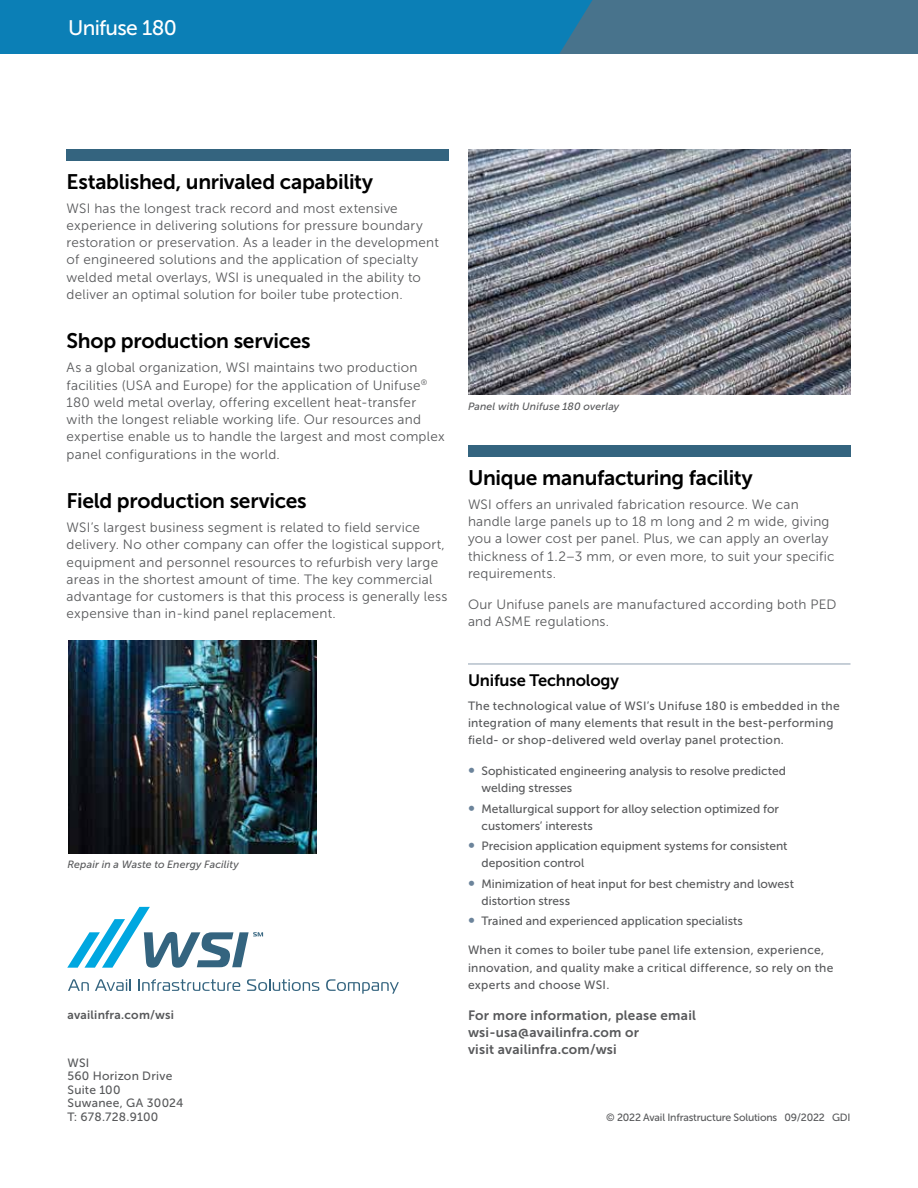
<style>
.page{position:relative;width:918px;height:1188px;background:#fff}
.page>*{position:absolute;margin:0;border:0;box-sizing:border-box;transform-origin:0 0}
.t1{font:21px "Museo Sans 700";letter-spacing:-.015em;color:#000}
.t2{font:21px "Museo Sans 500";letter-spacing:-.03em;color:#fff}
.t3{font:16.5px "Museo Sans 700";letter-spacing:-.01em;color:#000}
.t4{font:13.5px/17.2px "Museo Sans 300";letter-spacing:.015em;color:#58595b}
.t5{font:13.5px/17.2px "Museo Sans 700";letter-spacing:.015em;color:#58595b}
.t6{font:12px/17.2px "Museo Sans 500";letter-spacing:.01em;color:#58595b}
.t7{font:12px "Museo Sans 700";letter-spacing:.02em;color:#58595b}
.t8{font:italic 10.5px "Museo Sans 500";letter-spacing:.015em;color:#58595b}
.t9{font:10.5px "Museo Sans 500";letter-spacing:-.02em;color:#58595b}
.s1{font-family:"Museo Sans 700";font-size:13.5px;color:#6c849b}
</style>
<div class="page">
<div style="left:0;top:0;width:918px;height:54px;background:#48738c"></div>
<div style="left:0;top:0;width:593px;height:54px;background:#0b7fb6"></div>
<svg style="left:67px;top:907px;width:196px;height:61px"></svg>
<svg style="left:68px;top:979px;width:21px;height:12px"></svg>
<svg style="left:95px;top:979px;width:36px;height:12px"></svg>
<svg style="left:138px;top:979px;width:102px;height:12px"></svg>
<svg style="left:247px;top:979px;width:72px;height:12px"></svg>
<svg style="left:326px;top:979px;width:73px;height:15px"></svg>
<hr style="left:468px;top:664px;width:382px;height:1px;background:#8f9fb1">
<div style="left:468px;top:445px;width:382px;height:12px;background:#34647f"></div>
<div style="left:67px;top:149px;width:382px;height:12px;background:#34647f"></div>
<img style="left:68px;top:640px;width:248px;height:213px">
<img style="left:468px;top:149px;width:382px;height:245px">
<h1 class="t2" style="left:68px;top:16px;width:111px">Unifuse 180</h1>
<h1 class="t1" style="left:67px;top:170px;width:308px">Established, unrivaled capability</h1>
<p class="t4" style="left:67px;top:200px;width:374px">WSI has the longest track record and most extensive experience in delivering solutions for pressure boundary restoration or preservation. As a leader in the development of engineered solutions and the application of specialty welded metal overlays, WSI is unequaled in the ability to deliver an optimal solution for boiler tube protection.</p>
<h1 class="t1" style="left:67px;top:329px;width:245px">Shop production services</h1>
<p class="t4" style="left:67px;top:359px;width:380px">As a global organization, WSI maintains two production facilities (USA and Europe) for the application of Unifuse<sup>® </sup>180 weld metal overlay, offering excellent heat-transfer with the longest reliable working life. Our resources and expertise enable us to handle the largest and most complex panel configurations in the world.</p>
<h1 class="t1" style="left:67px;top:489px;width:241px">Field production services</h1>
<p class="t4" style="left:67px;top:519px;width:382px">WSI’s largest business segment is related to field service delivery. No other company can offer the logistical support, equipment and personnel resources to refurbish very large areas in the shortest amount of time. The key commercial advantage for customers is that this process is generally less expensive than in-kind panel replacement.</p>
<p class="t8" style="left:68px;top:859px;width:173px">Repair in a Waste to Energy Facility</p>
<p class="t7" style="left:68px;top:1008px;width:108px">availinfra.com/wsi</p>
<p class="t6" style="left:68px;top:1056px;width:117px;line-height:13.5px">WSI<br>560 Horizon Drive<br>Suite 100<br>Suwanee, GA 30024<br>T: 678.728.9100</p>
<p class="t8" style="left:468px;top:401px;width:153px">Panel with Unifuse 180 overlay</p>
<h1 class="t1" style="left:468px;top:466px;width:286px">Unique manufacturing facility</h1>
<p class="t4" style="left:468px;top:496px;width:368px">WSI offers an unrivaled fabrication resource. We can handle large panels up to 18 m long and 2 m wide, giving you a lower cost per panel. Plus, we can apply an overlay thickness of 1.2–3 mm, or even more, to suit your specific requirements.</p>
<p class="t4" style="left:468px;top:596px;width:370px">Our Unifuse panels are manufactured according both PED and ASME regulations.</p>
<p class="t3" style="left:468px;top:671px;width:153px">Unifuse Technology</p>
<p class="t6" style="left:468px;top:697px;width:373px">The technological value of WSI’s Unifuse 180 is embedded in the integration of many elements that result in the best-performing field- or shop-delivered weld overlay panel protection.</p>
<p class="t6" style="left:482px;top:762px;width:306px;text-indent:-14px"><span class="s1">∞</span> Sophisticated engineering analysis to resolve predicted welding stresses</p>
<p class="t6" style="left:482px;top:800px;width:299px;text-indent:-14px"><span class="s1">∞</span> Metallurgical support for alloy selection optimized for customers’ interests</p>
<p class="t6" style="left:482px;top:837px;width:308px;text-indent:-14px"><span class="s1">∞</span> Precision application equipment systems for consistent deposition control</p>
<p class="t6" style="left:482px;top:875px;width:314px;text-indent:-14px"><span class="s1">∞</span> Minimization of heat input for best chemistry and lowest distortion stress</p>
<p class="t6" style="left:468px;top:912px;width:276px"><span class="s1">∞</span> Trained and experienced application specialists</p>
<p class="t6" style="left:468px;top:942px;width:367px">When it comes to boiler tube panel life extension, experience, innovation, and quality make a critical difference, so rely on the experts and choose WSI.</p>
<p class="t5" style="left:468px;top:1006px;width:230px">For more information, please email wsi-usa@availinfra.com or<br>visit availinfra.com/wsi</p>
<p class="t9" style="left:606px;top:1111px;width:246px">© 2022 Avail Infrastructure Solutions 09/2022 GDI</p>
</div>
